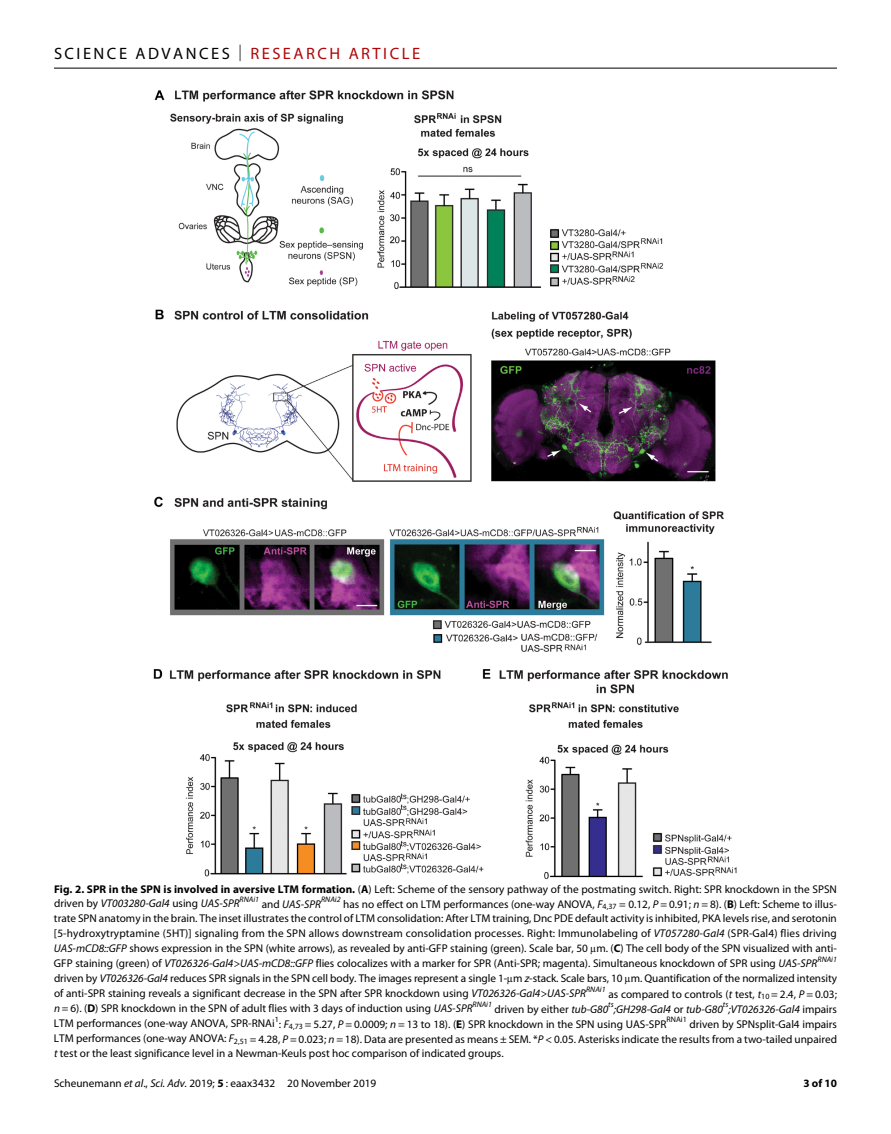
<style>
.page{position:relative;width:891px;height:1134px;background:#fff}
.page>*{position:absolute;margin:0;border:0;box-sizing:border-box;transform-origin:0 0}
.t1{font:16.5px "Myriad Pro";letter-spacing:.15em;color:#000}
.t2{font:11.25px/15px "Myriad Pro";color:#000;text-align:justify}
.t3{font:700 11.25px "Myriad Pro";color:#000}
.s1{font-weight:300}
.s2{color:#b10508}
.s3{font-weight:700}
.s4{font-style:italic}
</style>
<div class="page">
<hr style="left:54px;top:68px;width:783px;height:1px;background:#000">
<img style="left:154px;top:90px;width:583px;height:790px">
<h1 class="t1" style="left:54px;top:40px;width:368px">SCIENCE ADVANCES <span class="s1">|</span> <span class="s2">RESEARCH ARTICLE</span></h1>
<p class="t2" style="left:54px;top:881px;width:785px"><span class="s3">Fig. 2. SPR in the SPN is involved in aversive LTM formation.</span> (<span class="s3">A</span>) Left: Scheme of the sensory pathway of the postmating switch. Right: SPR knockdown in the SPSN driven by <span class="s4">VT003280-Gal4</span> using <span class="s4">UAS-SPR</span><sup>RNAi1</sup> and <span class="s4">UAS-SPR</span><sup>RNAi2</sup> has no effect on LTM performances (one-way ANOVA, <span class="s4">F</span><sub>4,37</sub> = 0.12, <span class="s4">P</span> = 0.91; <span class="s4">n</span> = 8). (<span class="s3">B</span>) Left: Scheme to illus&shy;trate SPN anatomy in the brain. The inset illustrates the control of LTM consolidation: After LTM training, Dnc PDE default activity is inhibited, PKA levels rise, and serotonin [5-hydroxytryptamine (5HT)] signaling from the SPN allows downstream consolidation processes. Right: Immunolabeling of <span class="s4">VT057280-Gal4</span> (SPR-Gal4) flies driving <span class="s4">UAS-mCD8::GFP</span> shows expression in the SPN (white arrows), as revealed by anti-GFP staining (green). Scale bar, 50 m. (<span class="s3">C</span>) The cell body of the SPN visualized with anti-GFP staining (green) of <span class="s4">VT026326-Gal4&gt;UAS-mCD8::GFP</span> flies colocalizes with a marker for SPR (Anti-SPR; magenta). Simultaneous knockdown of SPR using <span class="s4">UAS-SPR</span><sup>RNAi1 </sup>driven by <span class="s4">VT026326-Gal4</span> reduces SPR signals in the SPN cell body. The images represent a single 1- m <span class="s4">z</span>-stack. Scale bars, 10 m. Quantification of the normalized intensity of anti-SPR staining reveals a significant decrease in the SPN after SPR knockdown using <span class="s4">VT026326-Gal4&gt;UAS-SPR</span><sup>RNAi1</sup> as compared to controls (<span class="s4">t</span> test, <span class="s4">t</span><sub>10</sub> = 2.4, <span class="s4">P</span> = 0.03; <span class="s4">n</span> = 6). (<span class="s3">D</span>) SPR knockdown in the SPN of adult flies with 3 days of induction using <span class="s4">UAS-SPR</span><sup>RNAi1</sup> driven by either <span class="s4">tub-G80</span><sup>ts</sup><span class="s4">;GH298-Gal4</span> or <span class="s4">tub-G80</span><sup>ts</sup><span class="s4">;VT026326-Gal4</span> impairs LTM performances (one-way ANOVA, SPR-RNAi<sup>1</sup>: <span class="s4">F</span><sub>4,73</sub> = 5.27, <span class="s4">P</span> = 0.0009; <span class="s4">n</span> = 13 to 18). (<span class="s3">E</span>) SPR knockdown in the SPN using UAS-SPR<sup>RNAi1</sup> driven by SPNsplit-Gal4 impairs LTM performances (one-way ANOVA: <span class="s4">F</span><sub>2,51</sub> = 4.28, <span class="s4">P</span> = 0.023; <span class="s4">n</span> = 18). Data are presented as means ± SEM. *<span class="s4">P</span> &lt; 0.05. Asterisks indicate the results from a two-tailed unpaired <span class="s4">t</span> test or the least significance level in a Newman-Keuls post hoc comparison of indicated groups.</p>
<p class="t2" style="left:54px;top:1076px;width:324px">Scheunemann <span class="s4">et al</span>., <span class="s4">Sci. Adv.</span> 2019; <span class="s3">5</span> : eaax3432 20 November 2019</p>
<p class="t3" style="left:803px;top:1074px;width:35px">3 of 10</p>
</div>
